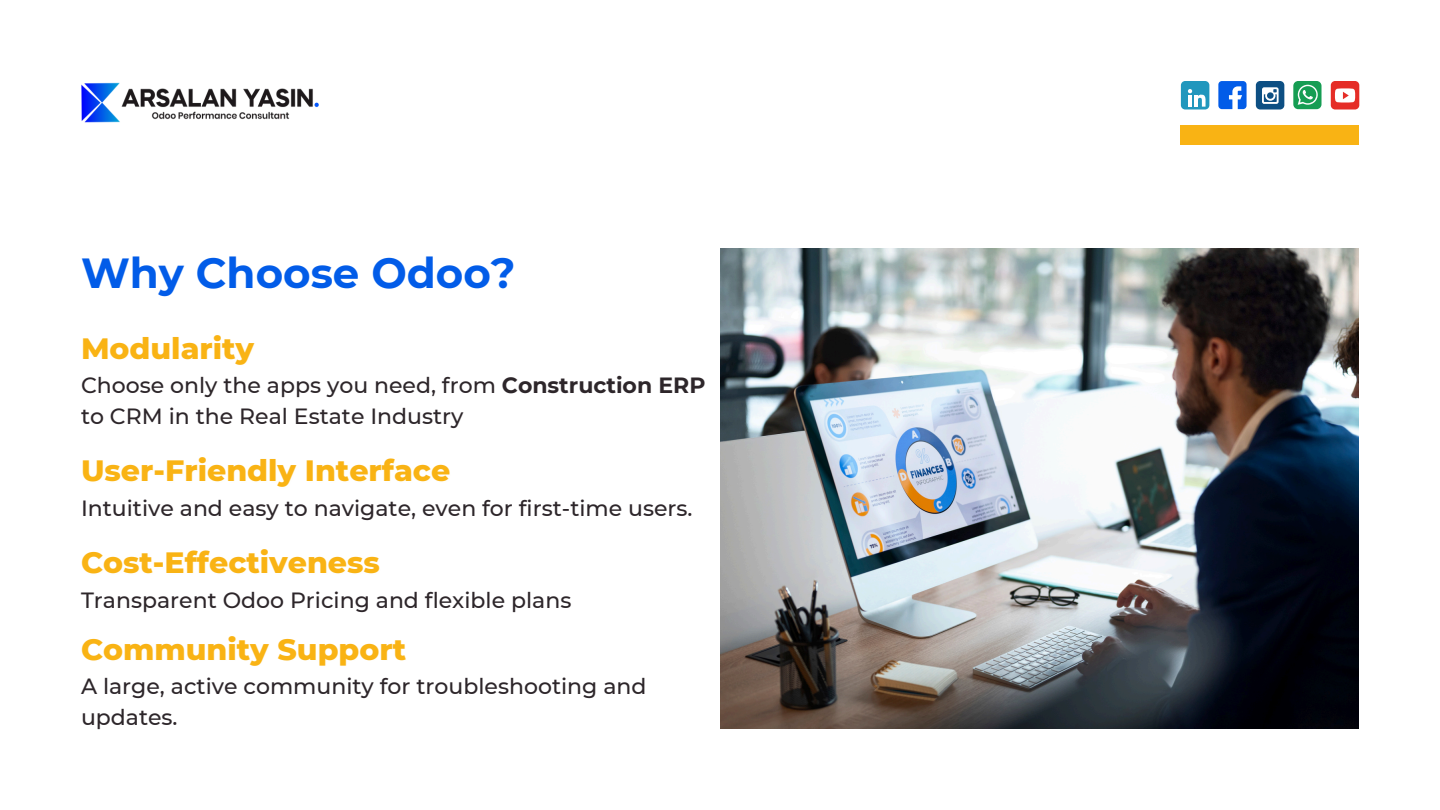
<style>
.page{position:relative;width:1440px;height:810px;background:#fff}
.page>*{position:absolute;margin:0;border:0;box-sizing:border-box;transform-origin:0 0}
.t1{font:700 42px "Montserrat";color:#025ce8}
.t2{font:800 30px "Montserrat";color:#f9b314}
.t3{font:500 22px/30.8px "Montserrat";color:#2d262a}
.s1{font-weight:700}
</style>
<div class="page">
<img style="left:720px;top:249px;width:639px;height:480px">
<img style="left:81px;top:82px;width:238px;height:41px">
<div style="left:1181px;top:126px;width:178px;height:19px;background:#f9b314"></div>
<svg style="left:1218px;top:81px;width:29px;height:28px"></svg>
<div style="left:1181px;top:81px;width:28px;height:28px;background:#2197bd;border-radius:4px"></div>
<svg style="left:1188px;top:89px;width:18px;height:18px"></svg>
<div style="left:1256px;top:81px;width:28px;height:29px;background:#0d4f83;border-radius:4px"></div>
<svg style="left:1262px;top:87px;width:17px;height:17px"></svg>
<div style="left:1331px;top:81px;width:28px;height:29px;background:#e52d27;border-radius:4px"></div>
<svg style="left:1335px;top:88px;width:20px;height:15px"></svg>
<div style="left:1293px;top:81px;width:29px;height:28px;background:#169d53;border-radius:5px"></div>
<svg style="left:1298px;top:85px;width:20px;height:20px"></svg>
<p class="t1" style="left:81px;top:247px;width:436px">Why Choose Odoo?</p>
<p class="t2" style="left:81px;top:330px;width:175px">Modularity</p>
<p class="t3" style="left:81px;top:370px;width:626px">Choose only the apps you need, from <span class="s1">Construction ERP </span>to CRM in the Real Estate Industry</p>
<p class="t2" style="left:81px;top:452px;width:371px">User-Friendly Interface</p>
<p class="t3" style="left:81px;top:493px;width:613px">Intuitive and easy to navigate, even for first-time users.</p>
<p class="t2" style="left:81px;top:544px;width:301px">Cost-Effectiveness</p>
<h1 class="t3" style="left:81px;top:585px;width:492px">Transparent Odoo Pricing and flexible plans</h1>
<h2 class="t2" style="left:81px;top:631px;width:327px">Community Support</h2>
<p class="t3" style="left:81px;top:671px;width:567px">A large, active community for troubleshooting and updates.</p>
</div>
